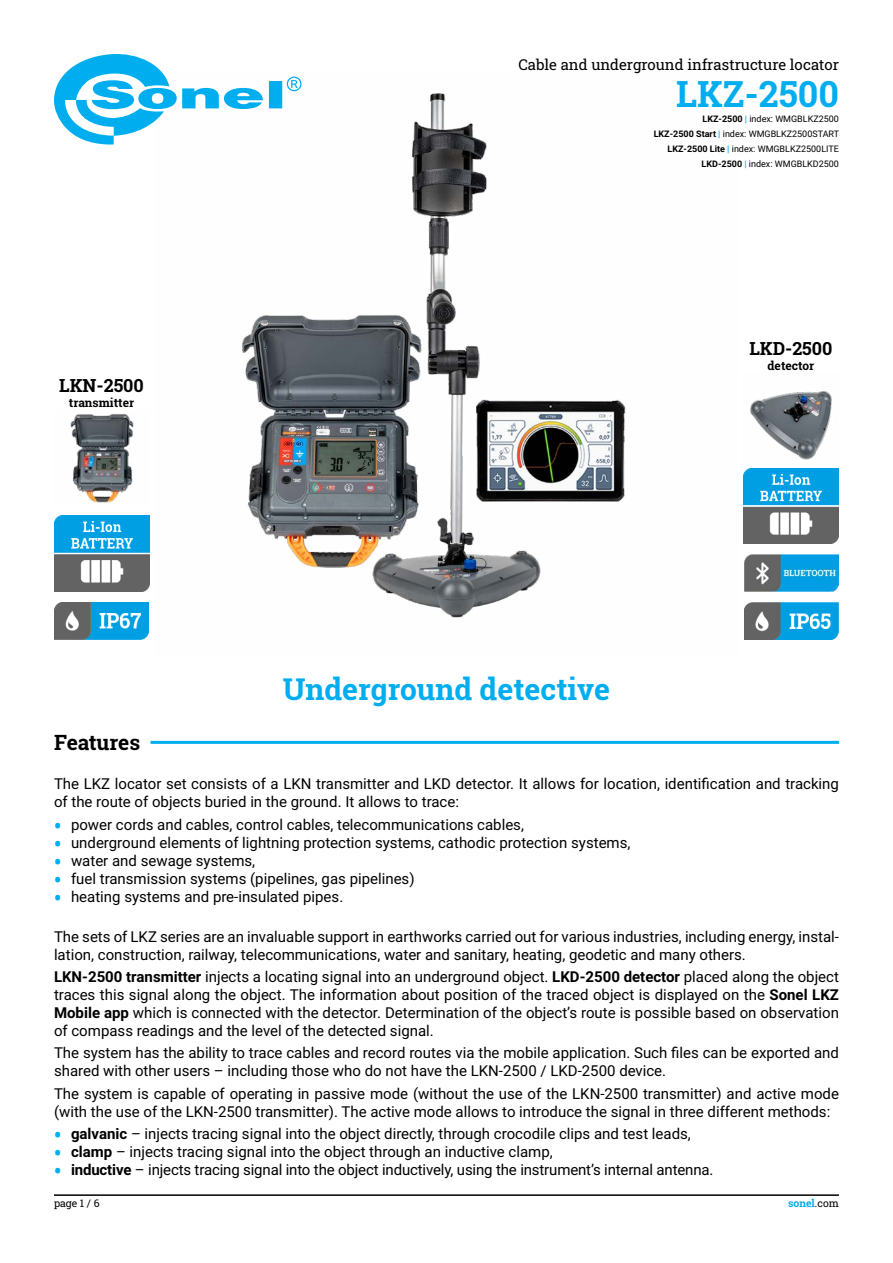
<style>
.page{position:relative;width:893px;height:1263px;background:#fff}
.page>*{position:absolute;margin:0;border:0;box-sizing:border-box;transform-origin:0 0}
.MODEL_MIERNIKA{font:700 36px "Roboto Slab";color:#00aeef}
.Nagłówek_1{font:700 30px "Roboto Slab";color:#00aeef}
.Nagłówek_2{font:700 21px "Roboto Slab";color:#000}
.PodpisMiernika{font:700 18px "Roboto Slab";color:#000}
.Opis_treść{font:15px/18px "Roboto";color:#000}
.RODZAJ_MIERNIKA{font:15px "Roboto Slab";color:#000}
.PodpisMiernika-2{font:700 12px "Roboto Slab";color:#000}
.t1{font:700 10.5px "Roboto Slab";color:#00aeef}
.t2{font:10.5px "Roboto Slab";color:#000}
.INDEX{font:9px "Roboto";color:#000}
.s1{font-weight:700}
.s2{font-weight:700;color:#00aeef}
.s3{font-family:"Roboto Slab";font-weight:700;font-size:21px;color:#00aeef}
.s4{font-weight:400;color:#000}
</style>
<div class="page">
<hr style="left:54px;top:1194px;width:785px;height:2px;background:#000">
<svg style="left:54px;top:54px;width:110px;height:91px"></svg>
<hr style="left:151px;top:741px;width:688px;height:3px;background:#00aeef">
<img style="left:70px;top:413px;width:64px;height:90px">
<img style="left:155px;top:74px;width:471px;height:544px">
<img style="left:743px;top:391px;width:96px;height:153px">
<img style="left:54px;top:602px;width:95px;height:37px">
<img style="left:744px;top:602px;width:95px;height:37px">
<img style="left:745px;top:555px;width:93px;height:36px">
<img style="left:54px;top:516px;width:96px;height:75px">
<p class="RODZAJ_MIERNIKA" style="left:518px;top:54px;width:322px">Cable and underground infrastructure locator</p>
<p class="MODEL_MIERNIKA" style="left:676px;top:69px;width:164px">LKZ-2500</p>
<p class="INDEX" style="left:702px;top:113px;width:138px"><span class="s1">LKZ-2500</span> <span class="s2">|</span> index: WMGBLKZ2500</p>
<p class="INDEX" style="left:654px;top:128px;width:187px"><span class="s1">LKZ-2500 Start</span> <span class="s2">|</span> index: WMGBLKZ2500START</p>
<p class="INDEX" style="left:667px;top:143px;width:173px"><span class="s1">LKZ-2500 Lite</span> <span class="s2">|</span> index: WMGBLKZ2500LITE</p>
<p class="INDEX" style="left:702px;top:158px;width:139px"><span class="s1">LKD-2500</span> <span class="s2">|</span> index: WMGBLKD2500</p>
<p class="PodpisMiernika" style="left:59px;top:373px;width:86px">LKN-2500</p>
<p class="PodpisMiernika-2" style="left:69px;top:395px;width:67px">transmitter</p>
<p class="Nagłówek_1" style="left:283px;top:669px;width:329px">Underground detective</p>
<p class="PodpisMiernika" style="left:749px;top:336px;width:85px">LKD-2500</p>
<p class="PodpisMiernika-2" style="left:767px;top:357px;width:48px">detector</p>
<p class="Nagłówek_2" style="left:54px;top:728px;width:88px">Features</p>
<p class="Opis_treść" style="left:54px;top:774px;width:786px">The LKZ locator set consists of a LKN transmitter and LKD detector. It allows for location, identification and tracking of the route of objects buried in the ground. It allows to trace:</p>
<p class="Opis_treść" style="left:54px;top:815px;width:471px"><span class="s3">•</span> power cords and cables, control cables, telecommunications cables,</p>
<p class="Opis_treść" style="left:54px;top:833px;width:578px"><span class="s3">•</span> underground elements of lightning protection systems, cathodic protection systems,</p>
<p class="Opis_treść" style="left:54px;top:851px;width:203px"><span class="s3">•</span> water and sewage systems,</p>
<p class="Opis_treść" style="left:54px;top:869px;width:362px"><span class="s3">•</span> fuel transmission systems (pipelines, gas pipelines)</p>
<p class="Opis_treść" style="left:54px;top:887px;width:291px"><span class="s3">•</span> heating systems and pre-insulated pipes.</p>
<p class="Opis_treść" style="left:54px;top:927px;width:786px">The sets of LKZ series are an invaluable support in earthworks carried out for various industries, including energy, instal&shy;lation, construction, railway, telecommunications, water and sanitary, heating, geodetic and many others.</p>
<p class="Opis_treść" style="left:54px;top:967px;width:786px;text-align:justify"><span class="s1">LKN-2500 transmitter</span> injects a locating signal into an underground object. <span class="s1">LKD-2500 detector</span> placed along the object traces this signal along the object. The information about position of the traced object is displayed on the <span class="s1">Sonel LKZ Mobile app</span> which is connected with the detector. Determination of the object’s route is possible based on observation of compass readings and the level of the detected signal.</p>
<p class="Opis_treść" style="left:54px;top:1043px;width:786px">The system has the ability to trace cables and record routes via the mobile application. Such files can be exported and shared with other users – including those who do not have the LKN-2500 / LKD-2500 device.</p>
<p class="Opis_treść" style="left:54px;top:1084px;width:786px">The system is capable of operating in passive mode (without the use of the LKN-2500 transmitter) and active mode (with the use of the LKN-2500 transmitter). The active mode allows to introduce the signal in three different methods:</p>
<p class="Opis_treść" style="left:54px;top:1124px;width:638px"><span class="s3">•</span> <span class="s1">galvanic</span> – injects tracing signal into the object directly, through crocodile clips and test leads,</p>
<p class="Opis_treść" style="left:54px;top:1142px;width:500px"><span class="s3">•</span> <span class="s1">clamp</span> – injects tracing signal into the object through an inductive clamp,</p>
<p class="Opis_treść" style="left:54px;top:1160px;width:661px"><span class="s3">•</span> <span class="s1">inductive</span> – injects tracing signal into the object inductively, using the instrument’s internal antenna.</p>
<p class="t2" style="left:54px;top:1196px;width:47px">page 1 / 6</p>
<p class="t1" style="left:788px;top:1196px;width:52px">sonel<span class="s4">.com</span></p>
</div>
